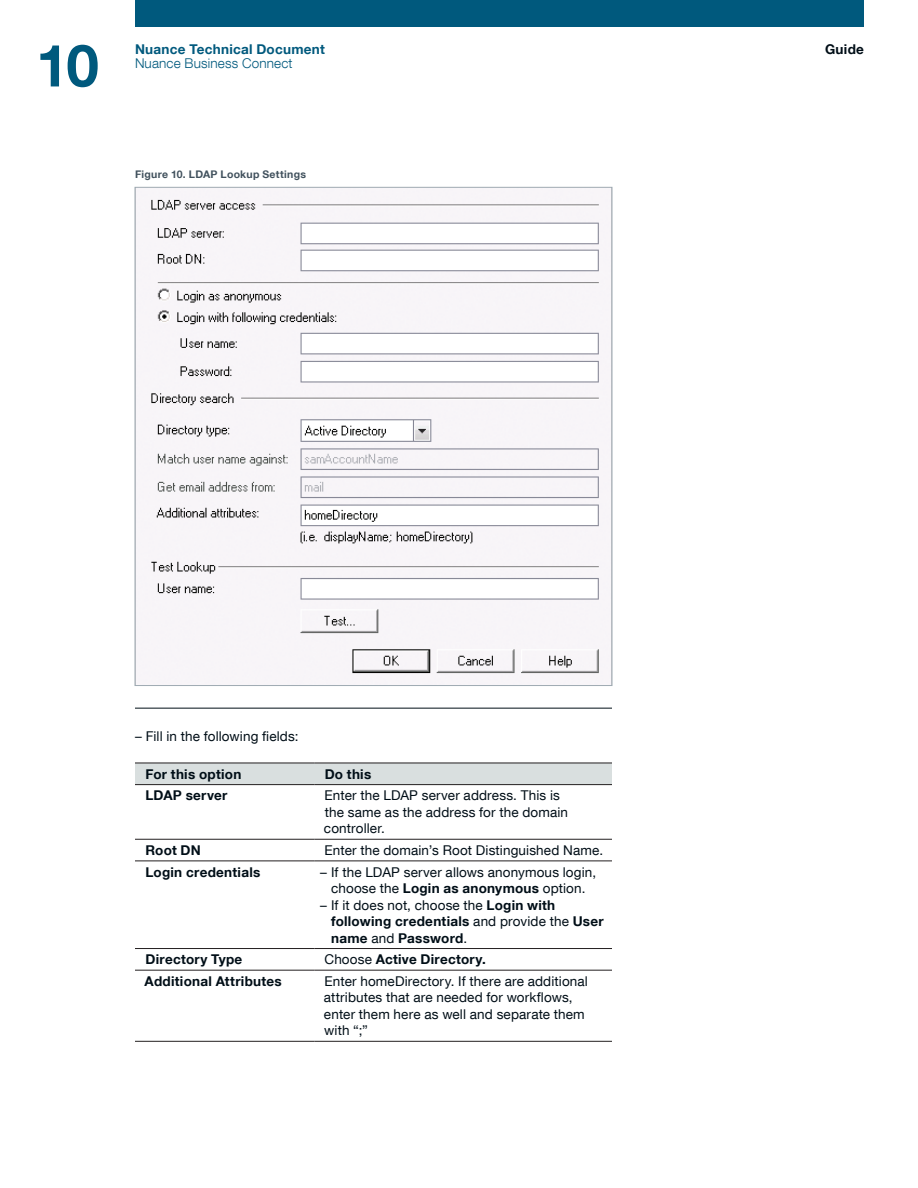
<style>
.page{position:relative;width:918px;height:1188px;background:#fff}
.page>*{position:absolute;margin:0;border:0;box-sizing:border-box;transform-origin:0 0}
.Page_No_39_39_blue{font:700 58.5px "Helvetica Neue LT Com";color:#00597d}
.Body_Head_9_11{font:13.5px/16.5px "Helvetica Neue LT Com";letter-spacing:.01em;color:#000e17}
.Body_Head_9_11-2{font:700 13.5px/16.5px "Helvetica Neue LT Com";letter-spacing:.02em;color:#000e17}
.Business_Unit_Name_9{font:700 13.5px "Helvetica Neue LT Com";letter-spacing:.02em;color:#00597d}
.Business_Unit_Name_9-2{font:300 13.5px "Helvetica Neue LT Com";letter-spacing:.01em;color:#00597d}
.Document_Name_9_9{font:700 13.5px "Helvetica Neue LT Com";letter-spacing:.02em;color:#000e17}
.Chart__Chart_Name_7{font:700 10.5px "Helvetica Neue LT Com";letter-spacing:.025em;color:#41515d}
.s1{font-weight:700}
.s2{font-weight:400}
</style>
<div class="page">
<div style="left:135px;top:0;width:729px;height:27px;background:#00597d"></div>
<hr style="left:135px;top:708px;width:477px;height:1px;background:#000e17">
<div style="left:135px;top:764px;width:477px;height:20px;background:#d9dfdf"></div>
<hr style="left:135px;top:763px;width:179px;height:1px;background:#231f20">
<hr style="left:314px;top:763px;width:298px;height:1px;background:#231f20">
<hr style="left:135px;top:784px;width:179px;height:1px;background:#231f20">
<hr style="left:314px;top:784px;width:298px;height:1px;background:#231f20">
<hr style="left:135px;top:839px;width:179px;height:1px;background:#231f20">
<hr style="left:314px;top:839px;width:298px;height:1px;background:#231f20">
<hr style="left:135px;top:861px;width:179px;height:1px;background:#231f20">
<hr style="left:314px;top:861px;width:298px;height:1px;background:#231f20">
<hr style="left:135px;top:948px;width:179px;height:1px;background:#231f20">
<hr style="left:314px;top:948px;width:298px;height:1px;background:#231f20">
<hr style="left:135px;top:970px;width:179px;height:1px;background:#231f20">
<hr style="left:314px;top:970px;width:298px;height:1px;background:#231f20">
<hr style="left:135px;top:1041px;width:179px;height:1px;background:#231f20">
<hr style="left:314px;top:1041px;width:298px;height:1px;background:#231f20">
<img style="left:137px;top:189px;width:473px;height:495px">
<p class="Page_No_39_39_blue" style="left:36px;top:29px;width:64px">10</p>
<p class="Business_Unit_Name_9" style="left:135px;top:41px;width:191px">Nuance Technical Document</p>
<p class="Document_Name_9_9" style="left:825px;top:41px;width:40px">Guide</p>
<p class="Business_Unit_Name_9-2" style="left:135px;top:55px;width:159px">Nuance Business Connect</p>
<p class="Chart__Chart_Name_7" style="left:135px;top:168px;width:173px">Figure 10. LDAP Lookup Settings</p>
<p class="Body_Head_9_11" style="left:135px;top:728px;width:165px">– Fill in the following fields:</p>
<p class="Body_Head_9_11-2" style="left:145px;top:765px;width:97px">For this option</p>
<p class="Body_Head_9_11-2" style="left:325px;top:765px;width:48px">Do this</p>
<p class="Body_Head_9_11-2" style="left:145px;top:787px;width:83px">LDAP server</p>
<p class="Body_Head_9_11" style="left:324px;top:787px;width:246px">Enter the LDAP server address. This is the same as the address for the domain controller.</p>
<p class="Body_Head_9_11-2" style="left:145px;top:841px;width:57px">Root DN</p>
<p class="Body_Head_9_11" style="left:325px;top:842px;width:280px">Enter the domain’s Root Distinguished Name.</p>
<p class="Body_Head_9_11-2" style="left:145px;top:863px;width:116px">Login credentials</p>
<p class="Body_Head_9_11" style="left:320px;top:863px;width:277px;text-align:center">– If the LDAP server allows anonymous login, choose the <span class="s1">Login as anonymous</span> option.</p>
<p class="Body_Head_9_11-2" style="left:331px;top:896px;width:274px;text-indent:-11px"><span class="s2">– If it does not, choose the</span> Login with following credentials <span class="s2">and provide the</span> User name <span class="s2">and</span> Password<span class="s2">.</span></p>
<p class="Body_Head_9_11-2" style="left:145px;top:951px;width:98px">Directory Type</p>
<p class="Body_Head_9_11-2" style="left:324px;top:951px;width:163px"><span class="s2">Choose</span> Active Directory.</p>
<p class="Body_Head_9_11-2" style="left:145px;top:972px;width:138px">Additional Attributes</p>
<p class="Body_Head_9_11" style="left:324px;top:972px;width:266px">Enter homeDirectory. If there are additional attributes that are needed for workflows, enter them here as well and separate them with “;”</p>
</div>
